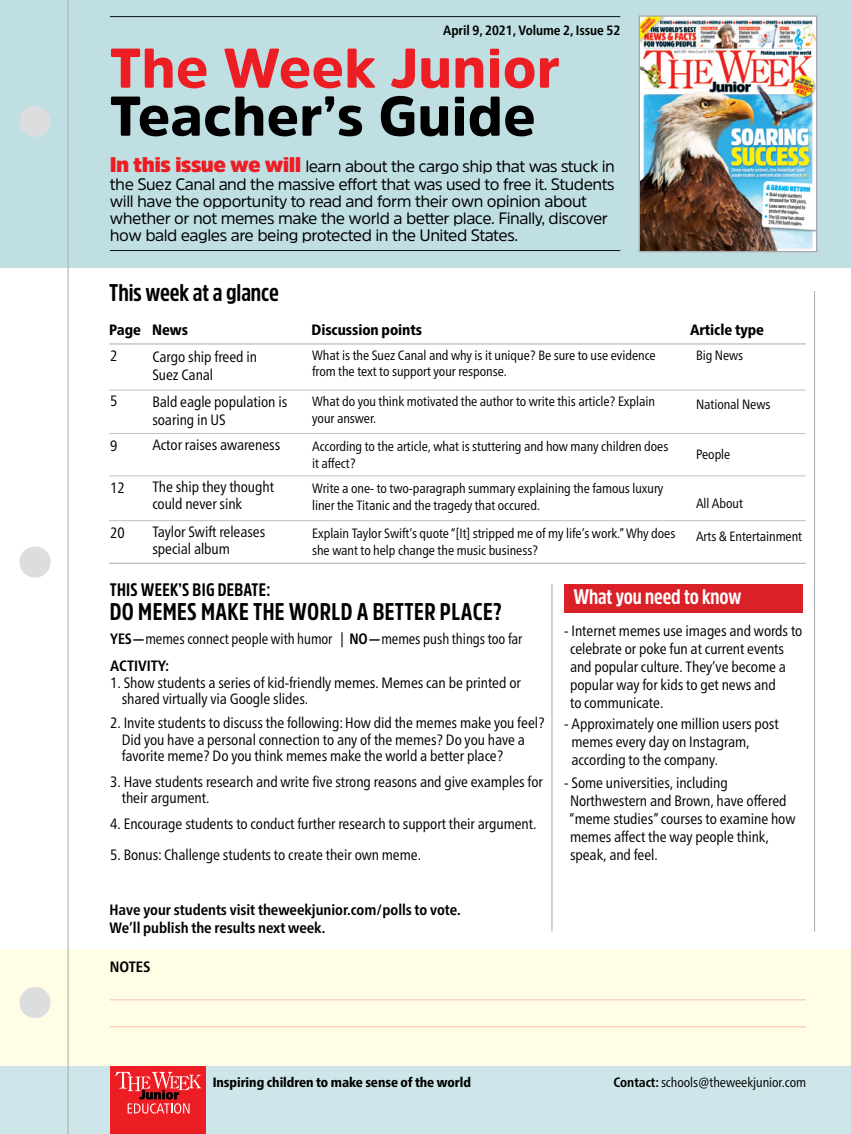
<style>
.page{position:relative;width:851px;height:1134px;background:#fff}
.page>*{position:absolute;margin:0;border:0;box-sizing:border-box;transform-origin:0 0}
.t1{font:900 55.5px "Amsi Pro";color:#000}
.t2{font:900 55.5px "Amsi Pro";color:#ed1d24}
.t3{font:700 24px "Amsi Pro Cond";letter-spacing:.015em;color:#000}
.t4{font:700 24px "Amsi Pro Cond";letter-spacing:-.005em;color:#000}
.t5{font:700 21px "Amsi Pro Cond";letter-spacing:-.005em;color:#fff}
.t6{font:700 18px "Amsi Pro Cond";letter-spacing:.015em;color:#000}
.t7{font:16.5px/17.2px "Amsi Pro";letter-spacing:-.03em;color:#000}
.t8{font:condensed 15px/18px "Frutiger Neue LT Pro";letter-spacing:-.005em;color:#000}
.t9{font:700 condensed 15px/18px "Frutiger Neue LT Pro";letter-spacing:-.005em;color:#000}
.t10{font:condensed 15px/27.2px "Frutiger Neue LT Pro";letter-spacing:-.005em;color:#000;scale:.95 1}
.t11{font:800 condensed 15px "Frutiger Neue LT Pro";letter-spacing:-.005em;color:#000}
.t12{font:condensed 13.5px/16.5px "Frutiger Neue LT Pro";letter-spacing:-.005em;color:#000}
.t13{font:800 condensed 13.5px "Frutiger Neue LT Pro";letter-spacing:-.005em;color:#000}
.t14{font:700 condensed 13.5px "Frutiger Neue LT Pro";letter-spacing:-.005em;color:#000}
.s1{font-weight:900;font-size:21px;color:#ed1d24}
.s2{font-weight:700}
</style>
<div class="page">
<div style="left:0;top:949px;width:850px;height:163px;background:#fffde5"></div>
<hr style="left:110px;top:999px;width:696px;height:1px;background:#fbbea7">
<hr style="left:110px;top:1026px;width:696px;height:1px;background:#fbbea7">
<div style="left:0;top:1067px;width:850px;height:67px;background:#cee6e9"></div>
<hr style="left:109px;top:344px;width:697px;height:1px;background:#a7a9ac">
<div style="left:0;top:0;width:850px;height:268px;background:#c0dfe3"></div>
<hr style="left:814px;top:291px;width:1px;height:641px;background:#a7a9ac">
<hr style="left:109px;top:563px;width:696px;height:1px;background:#a7a9ac">
<div style="left:19px;top:106px;width:32px;height:31px;background:#dcddde;border-radius:50%"></div>
<div style="left:19px;top:546px;width:32px;height:32px;background:#dcddde;border-radius:50%"></div>
<div style="left:19px;top:987px;width:32px;height:31px;background:#dcddde;border-radius:50%"></div>
<hr style="left:68px;top:0;width:1px;height:1134px;background:#a7a9ac">
<div style="left:110px;top:1067px;width:96px;height:67px;background:#ed1d24"></div>
<svg style="left:115px;top:1072px;width:86px;height:42px"></svg>
<hr style="left:109px;top:433px;width:696px;height:1px;background:#bcbec0">
<hr style="left:110px;top:390px;width:696px;height:1px;background:#bcbec0">
<hr style="left:109px;top:520px;width:697px;height:1px;background:#bcbec0">
<hr style="left:109px;top:476px;width:697px;height:1px;background:#bcbec0">
<img style="left:640px;top:17px;width:175px;height:233px">
<div style="left:638px;top:15px;width:179px;height:237px;border:1px solid #a7a9ac"></div>
<hr style="left:110px;top:16px;width:510px;height:1px;background:#06141d">
<hr style="left:110px;top:250px;width:510px;height:1px;background:#06141d">
<hr style="left:551px;top:584px;width:1px;height:348px;background:#a7a9ac">
<div style="left:564px;top:584px;width:238px;height:29px;background:#da2128"></div>
<p class="t14" style="left:443px;top:23px;width:179px">April 9, 2021, Volume 2, Issue 52</p>
<h1 class="t2" style="left:110px;top:30px;width:452px">The Week Junior</h1>
<h1 class="t1" style="left:110px;top:78px;width:427px">Teacher’s Guide</h1>
<p class="t7" style="left:110px;top:158px;width:506px"><span class="s1">In this issue we will</span> learn about the cargo ship that was stuck in the Suez Canal and the massive effort that was used to free it. Students will have the opportunity to read and form their own opinion about whether or not memes make the world a better place. Finally, discover how bald eagles are being protected in the United States.</p>
<h2 class="t4" style="left:109px;top:276px;width:171px">This week at a glance</h2>
<p class="t11" style="left:109px;top:320px;width:80px">Page News</p>
<p class="t11" style="left:311px;top:320px;width:112px">Discussion points</p>
<p class="t11" style="left:690px;top:320px;width:76px">Article type</p>
<p class="t8" style="left:110px;top:347px;width:9px">2</p>
<p class="t8" style="left:110px;top:392px;width:9px">5</p>
<p class="t8" style="left:110px;top:437px;width:9px">9</p>
<p class="t8" style="left:110px;top:479px;width:16px">12</p>
<p class="t8" style="left:110px;top:524px;width:16px">20</p>
<p class="t8" style="left:152px;top:347px;width:106px">Cargo ship freed in<br>Suez Canal</p>
<p class="t8" style="left:152px;top:392px;width:136px">Bald eagle population is soaring in US</p>
<p class="t8" style="left:152px;top:436px;width:129px">Actor raises awareness</p>
<p class="t8" style="left:152px;top:479px;width:123px;line-height:16.5px">The ship they thought could never sink</p>
<p class="t8" style="left:152px;top:524px;width:114px;line-height:16.5px">Taylor Swift releases special album</p>
<p class="t12" style="left:312px;top:347px;width:345px">What is the Suez Canal and why is it unique? Be sure to use evidence from the text to support your response.</p>
<p class="t12" style="left:312px;top:393px;width:344px">What do you think motivated the author to write this article? Explain your answer.</p>
<p class="t12" style="left:312px;top:438px;width:358px">According to the article, what is stuttering and how many children does it affect?</p>
<p class="t12" style="left:312px;top:480px;width:353px">Write a one- to two-paragraph summary explaining the famous luxury liner the Titanic and the tragedy that occured.</p>
<p class="t12" style="left:312px;top:525px;width:365px">Explain Taylor Swift’s quote “[It] stripped me of my life’s work.” Why does she want to help change the music business?</p>
<p class="t12" style="left:696px;top:347px;width:49px">Big News</p>
<p class="t12" style="left:696px;top:396px;width:76px">National News</p>
<p class="t12" style="left:696px;top:446px;width:36px">People</p>
<p class="t12" style="left:696px;top:495px;width:48px">All About</p>
<p class="t12" style="left:696px;top:528px;width:108px">Arts &amp; Entertainment</p>
<p class="t6" style="left:110px;top:578px;width:162px">THIS WEEK’S BIG DEBATE:</p>
<h2 class="t3" style="left:110px;top:596px;width:393px">DO MEMES MAKE THE WORLD A BETTER PLACE?</h2>
<p class="t10" style="left:110px;top:625px;width:435px"><span class="s2">YES—</span>memes connect people with humor | <span class="s2">NO—</span>memes push things too far<br><span class="s2">ACTIVITY:</span></p>
<p class="t8" style="left:122px;top:674px;width:400px;line-height:16.5px;text-indent:-11px">1. Show students a series of kid-friendly memes. Memes can be printed or shared virtually via Google slides.</p>
<p class="t8" style="left:122px;top:715px;width:424px;line-height:16.5px;text-indent:-11px">2. Invite students to discuss the following: How did the memes make you feel?<br>Did you have a personal connection to any of the memes? Do you have a favorite meme? Do you think memes make the world a better place?</p>
<p class="t8" style="left:122px;top:773px;width:423px;line-height:16.5px;text-indent:-11px">3. Have students research and write five strong reasons and give examples for their argument.</p>
<p class="t8" style="left:110px;top:814px;width:427px">4. Encourage students to conduct further research to support their argument.</p>
<p class="t8" style="left:110px;top:846px;width:312px">5. Bonus: Challenge students to create their own meme.</p>
<p class="t9" style="left:110px;top:901px;width:353px">Have your students visit theweekjunior.com/polls to vote.<br>We’ll publish the results next week.</p>
<p class="t9" style="left:110px;top:958px;width:42px">NOTES</p>
<h3 class="t5" style="left:573px;top:582px;width:170px">What you need to know</h3>
<p class="t8" style="left:570px;top:622px;width:234px;text-indent:-6px">- Internet memes use images and words to celebrate or poke fun at current events and popular culture. They’ve become a popular way for kids to get news and<br>to communicate.</p>
<p class="t8" style="left:571px;top:715px;width:209px;text-indent:-7px">- Approximately one million users post memes every day on Instagram, according to the company.</p>
<p class="t8" style="left:569px;top:774px;width:228px;text-indent:-5px">- Some universities, including<br>Northwestern and Brown, have offered “meme studies” courses to examine how memes affect the way people think, speak, and feel.</p>
<p class="t13" style="left:213px;top:1074px;width:260px">Inspiring children to make sense of the world</p>
<p class="t12" style="left:613px;top:1074px;width:194px"><span class="s2">Contact:</span> schools@theweekjunior.com</p>
</div>
